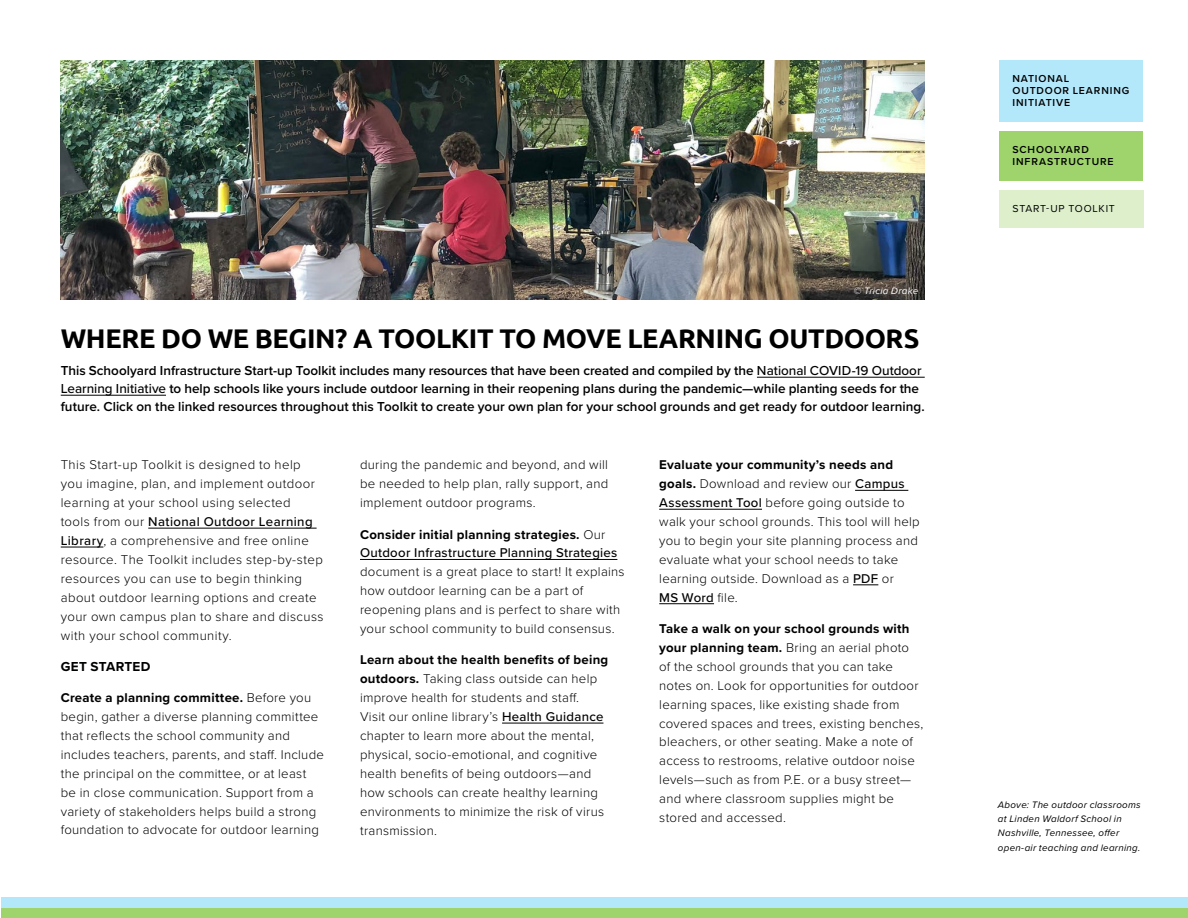
<style>
.page{position:relative;width:1188px;height:918px;background:#fff}
.page>*{position:absolute;margin:0;border:0;box-sizing:border-box;transform-origin:0 0}
.t1{font:700 27px "Ubuntu";letter-spacing:-.015em;color:#000}
.t2{font:600 13.5px/18px "Proxima Nova";color:#000}
.t3{font:700 13.5px "Proxima Nova";letter-spacing:.02em;color:#000101}
.t4{font:300 13.2px/18.9px "Proxima Nova";letter-spacing:.02em;color:#000101}
.t5{font:300 13.2px/18.9px "Proxima Nova";letter-spacing:.02em;color:#000}
.t6{font:500 13.2px/18.9px "Proxima Nova";letter-spacing:.02em;color:#000}
.t7{font:600 10.5px/12px "Proxima Nova";letter-spacing:.085em;color:#000}
.t8{font:10.5px "Proxima Nova";letter-spacing:.07em;color:#000}
.t9{font:italic 9.75px/14.2px "Proxima Nova";letter-spacing:.03em;color:#000}
.t10{font:italic 9.75px "Proxima Nova";letter-spacing:.03em;color:#fff}
.s1{font-weight:500}
.s2{font-weight:500;color:#000}
.s3{font-weight:700}
.s4{font-weight:700;color:#000101}
.s5{font-weight:300;color:#000101}
</style>
<div class="page">
<div style="left:2px;top:908px;width:1186px;height:10px;background:#9ed46b"></div>
<div style="left:2px;top:898px;width:1186px;height:10px;background:#b3e7fa"></div>
<hr style="left:148px;top:528px;width:169px;height:1px;background:#000">
<hr style="left:61px;top:547px;width:42px;height:1px;background:#000">
<hr style="left:360px;top:559px;width:257px;height:1px;background:#000">
<hr style="left:502px;top:723px;width:101px;height:1px;background:#000">
<hr style="left:855px;top:490px;width:53px;height:1px;background:#000">
<hr style="left:659px;top:509px;width:103px;height:1px;background:#000">
<svg style="left:853px;top:585px;width:25px;height:1px"></svg>
<hr style="left:659px;top:603px;width:55px;height:1px;background:#000">
<hr style="left:757px;top:377px;width:168px;height:1px;background:#000">
<hr style="left:61px;top:395px;width:105px;height:1px;background:#000">
<div style="left:999px;top:60px;width:144px;height:38px;background:#b3e7fa"></div>
<div style="left:999px;top:72px;width:144px;height:50px;background:#b3e7fa"></div>
<div style="left:999px;top:190px;width:144px;height:38px;background:#ddf0cb"></div>
<div style="left:999px;top:131px;width:144px;height:49px;background:#9ed46b"></div>
<img style="left:61px;top:61px;width:864px;height:238px">
<p class="t10" style="left:854px;top:283px;width:66px">© Tricia Drake</p>
<h1 class="t1" style="left:61px;top:322px;width:860px">WHERE DO WE BEGIN? A TOOLKIT TO MOVE LEARNING OUTDOORS</h1>
<p class="t2" style="left:61px;top:361px;width:865px">This Schoolyard Infrastructure Start-up Toolkit includes many resources that have been created and compiled by the <span class="s1">National COVID-19 Outdoor<br>Learning Initiative</span> to help schools like yours include outdoor learning in their reopening plans during the pandemic—while planting seeds for the future. Click on the linked resources throughout this Toolkit to create your own plan for your school grounds and get ready for outdoor learning.</p>
<p class="t4" style="left:61px;top:455px;width:264px">This Start-up Toolkit is designed to help you imagine, plan, and implement outdoor learning at your school using selected<br>tools from our <span class="s2">National Outdoor Learning Library</span>, a comprehensive and free online resource. The Toolkit includes step-by-step resources you can use to begin thinking about outdoor learning options and create your own campus plan to share and discuss with your school community.</p>
<p class="t3" style="left:61px;top:656px;width:91px">GET STARTED</p>
<p class="t4" style="left:61px;top:688px;width:265px"><span class="s3">Create a planning committee.</span> Before you begin, gather a diverse planning committee that reflects the school community and includes teachers, parents, and staff. Include the principal on the committee, or at least be in close communication. Support from a variety of stakeholders helps build a strong foundation to advocate for outdoor learning</p>
<p class="t4" style="left:360px;top:455px;width:250px;text-align:justify">during the pandemic and beyond, and will be needed to help plan, rally support, and implement outdoor programs.</p>
<p class="t6" style="left:360px;top:524px;width:259px"><span class="s4">Consider initial planning strategies.</span> <span class="s5">Our<br></span>Outdoor Infrastructure Planning Strategies</p>
<p class="t4" style="left:360px;top:562px;width:266px">document is a great place to start! It explains how outdoor learning can be a part of reopening plans and is perfect to share with your school community to build consensus.</p>
<p class="t4" style="left:360px;top:650px;width:250px"><span class="s3">Learn about the health benefits of being outdoors.</span> Taking class outside can help improve health for students and staff.<br>Visit our online library’s <span class="s2">Health Guidance </span>chapter to learn more about the mental, physical, socio-emotional, and cognitive health benefits of being outdoors—and how schools can create healthy learning environments to minimize the risk of virus transmission.</p>
<p class="t4" style="left:659px;top:455px;width:262px"><span class="s3">Evaluate your community’s needs and goals.</span> Download and review our <span class="s2">Campus Assessment Tool</span> before going outside to walk your school grounds. This tool will help you to begin your site planning process and evaluate what your school needs to take learning outside. Download as a <span class="s2">PDF</span> or<br><span class="s2">MS Word</span> file.</p>
<p class="t5" style="left:659px;top:618px;width:266px"><span class="s3">Take a walk on your school grounds with your planning team.</span> Bring an aerial photo of the school grounds that you can take notes on. Look for opportunities for outdoor learning spaces, like existing shade from covered spaces and trees, existing benches, bleachers, or other seating. Make a note of access to restrooms, relative outdoor noise levels—such as from P.E. or a busy street— and where classroom supplies might be stored and accessed.</p>
<p class="t7" style="left:1012px;top:72px;width:118px">NATIONAL<br>OUTDOOR LEARNING<br>INITIATIVE</p>
<p class="t7" style="left:1012px;top:143px;width:103px">SCHOOLYARD<br>INFRASTRUCTURE</p>
<p class="t8" style="left:1012px;top:201px;width:104px">START-UP TOOLKIT</p>
<p class="t9" style="left:998px;top:797px;width:144px">Above: The outdoor classrooms at Linden Waldorf School in<br>Nashville, Tennessee, offer open-air teaching and learning.</p>
</div>
